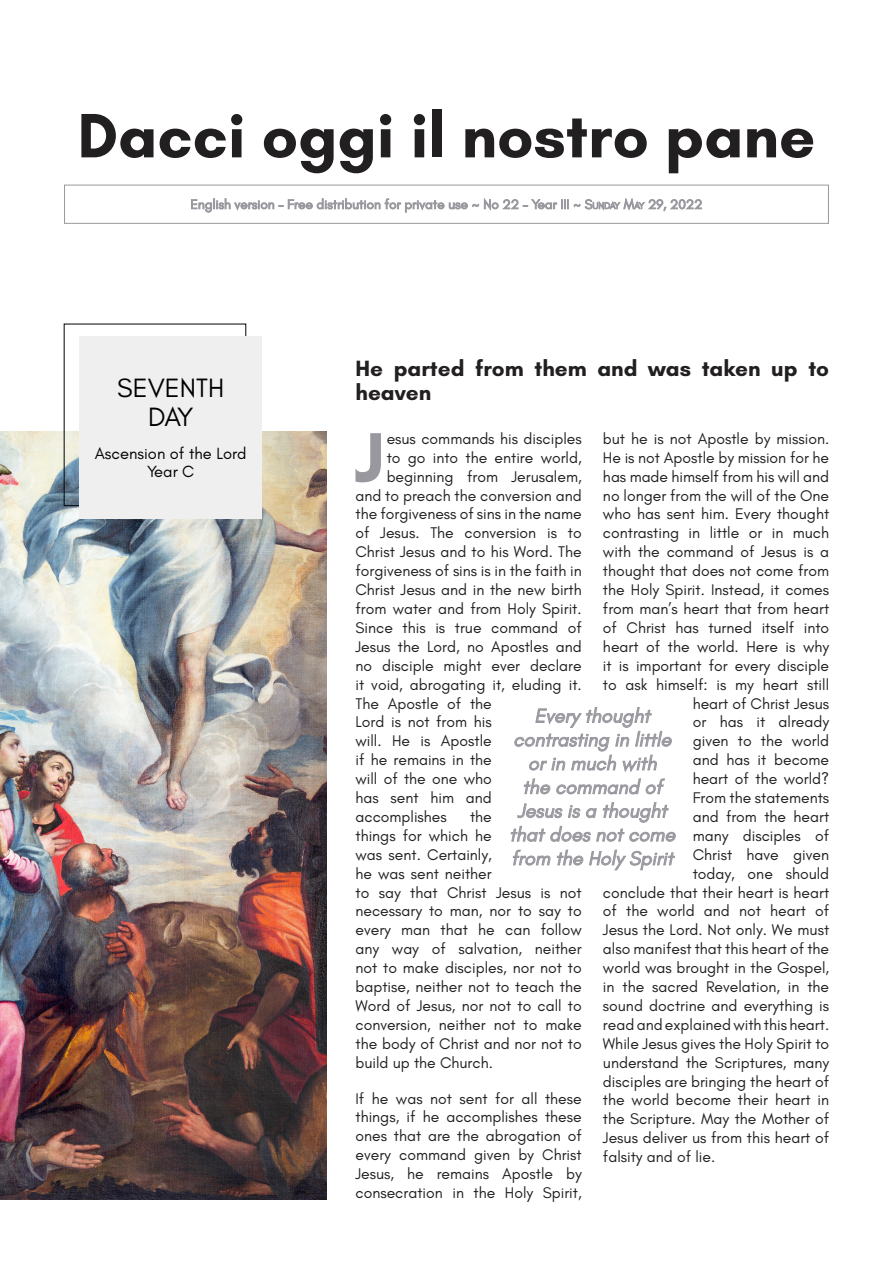
<style>
.page{position:relative;width:893px;height:1263px;background:#fff}
.page>*{position:absolute;margin:0;border:0;box-sizing:border-box;transform-origin:0 0}
.t1{font:700 71.4px "Glacial Indifference";color:#9a989f}
.t2{font:700 63.75px "Glacial Indifference";color:#221f20}
.t3{font:27px/28.5px "Glacial Indifference";color:#000;text-align:center}
.t4{font:700 22.5px/24px "Glacial Indifference";color:#221f20}
.t5{font:italic 19.8px/23.7px "Glacial Indifference";color:#9a989f;text-align:center}
.t6{font:16.5px/18px "Glacial Indifference";color:#000;text-align:center}
.t7{font:15.75px/18.9px "Glacial Indifference";color:#221f20}
</style>
<div class="page">
<div style="left:64px;top:185px;width:765px;height:39px;border:1px solid #9a989f"></div>
<svg style="left:191px;top:198px;width:377px;height:14px"></svg>
<svg style="left:574px;top:198px;width:128px;height:13px"></svg>
<img style="left:0;top:431px;width:326px;height:768px">
<div style="left:80px;top:336px;width:182px;height:183px;background:#efefef"></div>
<svg style="left:515px;top:707px;width:157px;height:88px"></svg>
<svg style="left:510px;top:802px;width:166px;height:69px"></svg>
<h2 class="t2" style="left:78px;top:96px;width:739px">Dacci oggi il nostro pane</h2>
<h3 class="t3" style="left:117px;top:374px;width:108px">SEVENTH<br>DAY</h3>
<p class="t6" style="left:95px;top:445px;width:153px">Ascension of the Lord<br>Year C</p>
<h3 class="t4" style="left:355px;top:356px;width:475px">He parted from them and was taken up to heaven</h3>
<h1 class="t1" style="left:354px;top:413px;width:32px">J</h1>
<p class="t7" style="left:387px;top:429px;width:197px">esus commands his disciples</p>
<p class="t7" style="left:603px;top:429px;width:228px">but he is not Apostle by mission.</p>
<p class="t7" style="left:603px;top:448px;width:228px">He is not Apostle by mission for he</p>
<p class="t7" style="left:603px;top:467px;width:228px">has made himself from his will and</p>
<p class="t7" style="left:603px;top:486px;width:228px">no longer from the will of the One</p>
<p class="t7" style="left:603px;top:505px;width:228px">who has sent him. Every thought</p>
<p class="t7" style="left:603px;top:524px;width:228px">contrasting in little or in much</p>
<p class="t7" style="left:603px;top:543px;width:228px">with the command of Jesus is a</p>
<p class="t7" style="left:603px;top:562px;width:228px">thought that does not come from</p>
<p class="t7" style="left:603px;top:581px;width:228px">the Holy Spirit. Instead, it comes</p>
<p class="t7" style="left:603px;top:599px;width:228px">from man’s heart that from heart</p>
<p class="t7" style="left:603px;top:618px;width:228px">of Christ has turned itself into</p>
<p class="t7" style="left:603px;top:637px;width:228px">heart of the world. Here is why</p>
<p class="t7" style="left:603px;top:656px;width:228px">it is important for every disciple</p>
<p class="t7" style="left:603px;top:675px;width:228px">to ask himself: is my heart still</p>
<p class="t7" style="left:693px;top:694px;width:138px">heart of Christ Jesus</p>
<p class="t7" style="left:693px;top:713px;width:138px">or has it already</p>
<p class="t7" style="left:693px;top:732px;width:138px">given to the world</p>
<p class="t7" style="left:693px;top:751px;width:138px">and has it become</p>
<p class="t7" style="left:693px;top:770px;width:138px">heart of the world?</p>
<p class="t7" style="left:693px;top:788px;width:138px">From the statements</p>
<p class="t7" style="left:693px;top:807px;width:138px">and from the heart</p>
<p class="t7" style="left:693px;top:826px;width:138px">many disciples of</p>
<p class="t7" style="left:693px;top:845px;width:138px">Christ have given</p>
<p class="t7" style="left:693px;top:864px;width:138px">today, one should</p>
<p class="t7" style="left:603px;top:883px;width:228px">conclude that their heart is heart</p>
<p class="t7" style="left:603px;top:902px;width:228px">of the world and not heart of</p>
<p class="t7" style="left:603px;top:921px;width:228px">Jesus the Lord. Not only. We must</p>
<p class="t7" style="left:603px;top:940px;width:228px">also manifest that this heart of the</p>
<p class="t7" style="left:603px;top:959px;width:228px">world was brought in the Gospel,</p>
<p class="t7" style="left:603px;top:977px;width:228px">in the sacred Revelation, in the</p>
<p class="t7" style="left:603px;top:996px;width:228px">sound doctrine and everything is</p>
<p class="t7" style="left:603px;top:1015px;width:228px">read and explained with this heart.</p>
<p class="t7" style="left:603px;top:1034px;width:228px">While Jesus gives the Holy Spirit to</p>
<p class="t7" style="left:603px;top:1053px;width:228px">understand the Scriptures, many</p>
<p class="t7" style="left:603px;top:1072px;width:228px">disciples are bringing the heart of</p>
<p class="t7" style="left:603px;top:1091px;width:228px">the world become their heart in</p>
<p class="t7" style="left:603px;top:1110px;width:228px">the Scripture. May the Mother of</p>
<p class="t7" style="left:603px;top:1129px;width:228px">Jesus deliver us from this heart of</p>
<p class="t7" style="left:603px;top:1148px;width:114px">falsity and of lie.</p>
<p class="t7" style="left:387px;top:448px;width:197px">to go into the entire world,</p>
<p class="t7" style="left:387px;top:467px;width:197px">beginning from Jerusalem,</p>
<p class="t7" style="left:355px;top:486px;width:228px">and to preach the conversion and</p>
<p class="t7" style="left:355px;top:505px;width:228px">the forgiveness of sins in the name</p>
<p class="t7" style="left:355px;top:524px;width:228px">of Jesus. The conversion is to</p>
<p class="t7" style="left:355px;top:543px;width:228px">Christ Jesus and to his Word. The</p>
<p class="t7" style="left:355px;top:562px;width:228px">forgiveness of sins is in the faith in</p>
<p class="t7" style="left:355px;top:581px;width:228px">Christ Jesus and in the new birth</p>
<p class="t7" style="left:355px;top:599px;width:228px">from water and from Holy Spirit.</p>
<p class="t7" style="left:355px;top:618px;width:228px">Since this is true command of</p>
<p class="t7" style="left:355px;top:637px;width:228px">Jesus the Lord, no Apostles and</p>
<p class="t7" style="left:355px;top:656px;width:228px">no disciple might ever declare</p>
<p class="t7" style="left:355px;top:675px;width:228px">it void, abrogating it, eluding it.</p>
<p class="t7" style="left:355px;top:694px;width:138px">The Apostle of the</p>
<p class="t7" style="left:355px;top:713px;width:138px">Lord is not from his</p>
<p class="t7" style="left:355px;top:732px;width:138px">will. He is Apostle</p>
<p class="t7" style="left:355px;top:751px;width:138px">if he remains in the</p>
<p class="t7" style="left:355px;top:770px;width:138px">will of the one who</p>
<p class="t7" style="left:355px;top:788px;width:138px">has sent him and</p>
<p class="t7" style="left:355px;top:807px;width:93px">accomplishes</p>
<p class="t5" style="left:509px;top:704px;width:167px">Every thought contrasting in little or in much with<br>the command of<br>Jesus is a thought that does not come from the Holy Spirit</p>
<p class="t7" style="left:355px;top:807px;width:228px;text-indent:114px">the<br>things for which he<br>was sent. Certainly,<br>he was sent neither<br>to say that Christ Jesus is not necessary to man, nor to say to every man that he can follow any way of salvation, neither not to make disciples, nor not to baptise, neither not to teach the<br>Word of Jesus, nor not to call to conversion, neither not to make the body of Christ and nor not to build up the Church.</p>
<p class="t7" style="left:355px;top:1089px;width:228px;text-align:justify">If he was not sent for all these things, if he accomplishes these ones that are the abrogation of every command given by Christ Jesus, he remains Apostle by consecration in the Holy Spirit,</p>
</div>
